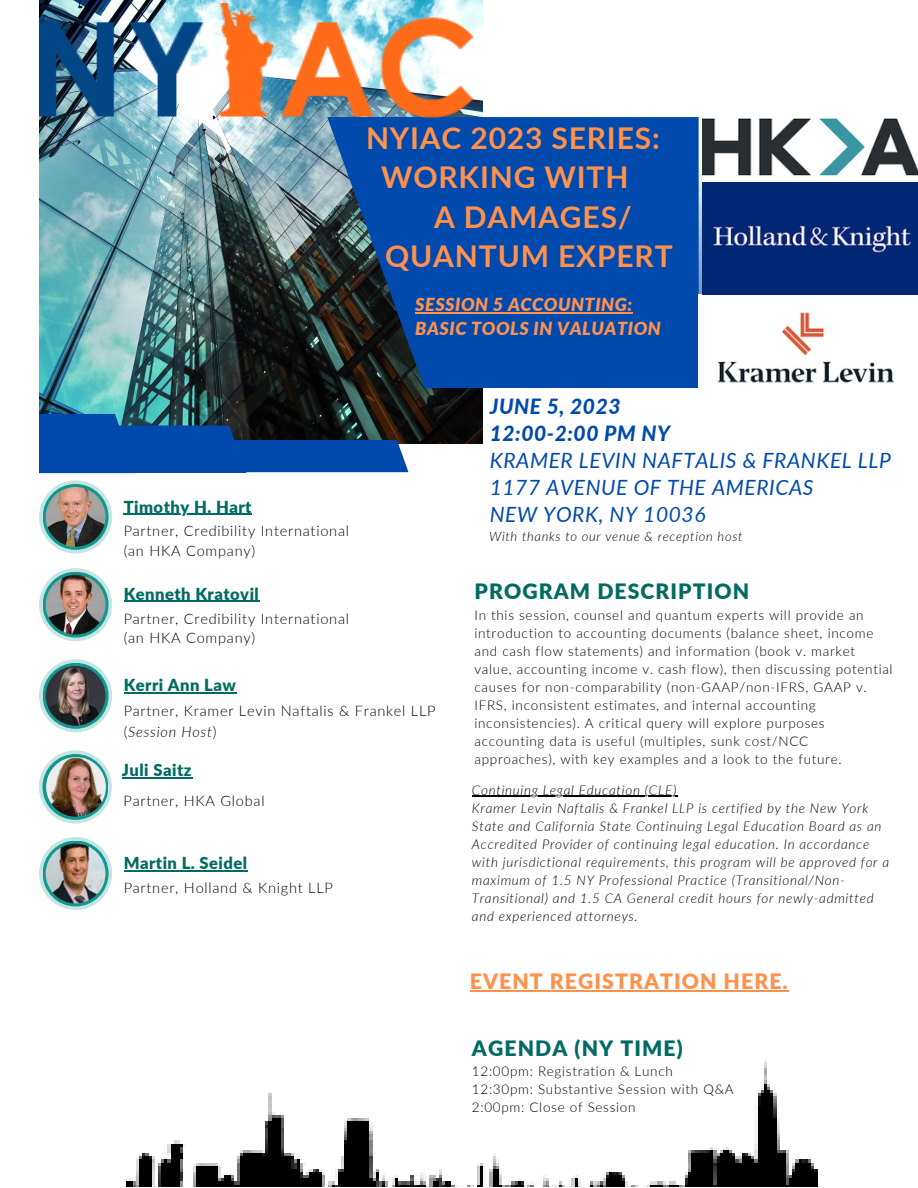
<style>
.page{position:relative;width:918px;height:1188px;background:#fff}
.page>*{position:absolute;margin:0;border:0;box-sizing:border-box;transform-origin:0 0}
.t1{font:700 30px/39.3px "Lato";letter-spacing:.03em;color:#ff914d;text-align:center}
.t2{font:900 21.15px "Lato";letter-spacing:.05em;color:#006b62}
.t3{font:900 21.15px "Lato";letter-spacing:.05em;color:#ff914d}
.t4{font:italic 21px "Lato";letter-spacing:.03em;color:#004aad}
.t5{font:italic 800 21px "Lato";letter-spacing:.03em;color:#004aad}
.t6{font:italic 900 18px "Lato";letter-spacing:.03em;color:#ff914d}
.t7{font:900 16.5px "Lato";letter-spacing:.03em;color:#006b62}
.t8{font:300 14.55px "Lato";letter-spacing:.05em;color:#000}
.t9{font:italic 300 14.55px "Lato";letter-spacing:.05em;color:#000}
.t10{font:300 13.5px/18px "Lato";letter-spacing:.05em;color:#000}
.t11{font:italic 300 13.5px/18px "Lato";letter-spacing:.055em;color:#000}
.t12{font:italic 300 13.05px "Lato";letter-spacing:.05em;color:#000}
.s1{font-style:normal}
</style>
<div class="page">
<img style="left:39px;top:0;width:443px;height:443px">
<svg style="left:327px;top:117px;width:372px;height:271px;background:#164277"></svg>
<svg style="left:39px;top:414px;width:370px;height:59px;background:#0a4389"></svg>
<div style="left:423px;top:131px;width:279px;height:257px;background:#004aad"></div>
<img style="left:126px;top:1058px;width:692px;height:128px">
<svg style="left:39px;top:480px;width:73px;height:73px"></svg>
<svg style="left:43px;top:484px;width:66px;height:66px"></svg>
<img style="left:46px;top:487px;width:59px;height:60px;border-radius:50%">
<img style="left:39px;top:4px;width:433px;height:113px">
<svg style="left:39px;top:837px;width:73px;height:73px"></svg>
<svg style="left:43px;top:841px;width:66px;height:65px"></svg>
<img style="left:46px;top:844px;width:59px;height:59px;border-radius:50%">
<svg style="left:39px;top:750px;width:73px;height:74px"></svg>
<svg style="left:42px;top:754px;width:66px;height:66px"></svg>
<img style="left:46px;top:757px;width:60px;height:60px;border-radius:50%">
<svg style="left:39px;top:659px;width:73px;height:73px"></svg>
<svg style="left:43px;top:663px;width:66px;height:66px"></svg>
<img style="left:46px;top:666px;width:59px;height:60px;border-radius:50%">
<svg style="left:39px;top:568px;width:73px;height:73px"></svg>
<svg style="left:43px;top:572px;width:66px;height:66px"></svg>
<img style="left:46px;top:575px;width:59px;height:60px;border-radius:50%">
<img style="left:702px;top:118px;width:216px;height:58px">
<img style="left:699px;top:294px;width:196px;height:94px">
<img style="left:702px;top:182px;width:216px;height:113px">
<hr style="left:415px;top:313px;width:218px;height:1px;background:#ff914d">
<hr style="left:124px;top:514px;width:128px;height:1px;background:#006b62">
<hr style="left:124px;top:870px;width:124px;height:1px;background:#006b62">
<hr style="left:122px;top:777px;width:70px;height:1px;background:#006b62">
<hr style="left:124px;top:693px;width:112px;height:1px;background:#006b62">
<hr style="left:124px;top:601px;width:135px;height:1px;background:#006b62">
<hr style="left:470px;top:990px;width:319px;height:1px;background:#ff914d">
<hr style="left:472px;top:796px;width:205px;height:1px;background:#000">
<p class="t1" style="left:366px;top:118px;width:295px">NYIAC 2023 SERIES:<br>WORKING WITH</p>
<p class="t1" style="left:434px;top:196px;width:199px">A DAMAGES/</p>
<p class="t1" style="left:385px;top:236px;width:289px">QUANTUM EXPERT</p>
<p class="t7" style="left:124px;top:496px;width:130px">Timothy H. Hart</p>
<p class="t8" style="left:124px;top:522px;width:227px">Partner, Credibility International</p>
<p class="t8" style="left:124px;top:541px;width:133px">(an HKA Company)</p>
<p class="t6" style="left:415px;top:294px;width:218px">SESSION 5 ACCOUNTING:</p>
<p class="t6" style="left:415px;top:317px;width:247px">BASIC TOOLS IN VALUATION</p>
<p class="t5" style="left:490px;top:393px;width:132px">JUNE 5, 2023</p>
<p class="t5" style="left:490px;top:420px;width:182px">12:00-2:00 PM NY</p>
<p class="t4" style="left:490px;top:447px;width:403px">KRAMER LEVIN NAFTALIS &amp; FRANKEL LLP</p>
<p class="t4" style="left:490px;top:474px;width:325px">1177 AVENUE OF THE AMERICAS</p>
<p class="t4" style="left:490px;top:501px;width:217px">NEW YORK, NY 10036</p>
<p class="t12" style="left:489px;top:528px;width:255px">With thanks to our venue &amp; reception host</p>
<p class="t7" style="left:124px;top:583px;width:137px">Kenneth Kratovil</p>
<p class="t8" style="left:124px;top:610px;width:227px">Partner, Credibility International</p>
<p class="t8" style="left:124px;top:629px;width:133px">(an HKA Company)</p>
<p class="t7" style="left:124px;top:675px;width:114px">Kerri Ann Law</p>
<p class="t8" style="left:124px;top:702px;width:313px">Partner, Kramer Levin Naftalis &amp; Frankel LLP</p>
<p class="t9" style="left:124px;top:722px;width:94px"><span class="s1">(</span>Session Host<span class="s1">)</span></p>
<p class="t7" style="left:122px;top:760px;width:71px">Juli Saitz</p>
<p class="t8" style="left:124px;top:792px;width:143px">Partner, HKA Global</p>
<p class="t7" style="left:124px;top:853px;width:125px">Martin L. Seidel</p>
<p class="t8" style="left:124px;top:878px;width:211px">Partner, Holland &amp; Knight LLP</p>
<p class="t2" style="left:474px;top:578px;width:276px">PROGRAM DESCRIPTION</p>
<p class="t10" style="left:474px;top:606px;width:420px">In this session, counsel and quantum experts will provide an introduction to accounting documents (balance sheet, income and cash flow statements) and information (book v. market value, accounting income v. cash flow), then discussing potential causes for non-comparability (non-GAAP/non-IFRS, GAAP v.<br>IFRS, inconsistent estimates, and internal accounting inconsistencies). A critical query will explore purposes accounting data is useful (multiples, sunk cost/NCC approaches), with key examples and a look to the future.</p>
<p class="t11" style="left:472px;top:781px;width:206px">Continuing Legal Education (CLE)</p>
<p class="t11" style="left:472px;top:799px;width:419px">Kramer Levin Naftalis &amp; Frankel LLP is certified by the New York State and California State Continuing Legal Education Board as an Accredited Provider of continuing legal education. In accordance with jurisdictional requirements, this program will be approved for a maximum of 1.5 NY Professional Practice (Transitional/Non-Transitional) and 1.5 CA General credit hours for newly-admitted and experienced attorneys.</p>
<p class="t3" style="left:470px;top:968px;width:319px">EVENT REGISTRATION HERE.</p>
<p class="t2" style="left:472px;top:1035px;width:212px">AGENDA (NY TIME)</p>
<p class="t10" style="left:472px;top:1062px;width:202px">12:00pm: Registration &amp; Lunch</p>
<p class="t10" style="left:472px;top:1080px;width:263px">12:30pm: Substantive Session with Q&amp;A</p>
<p class="t10" style="left:472px;top:1098px;width:165px">2:00pm: Close of Session</p>
</div>
